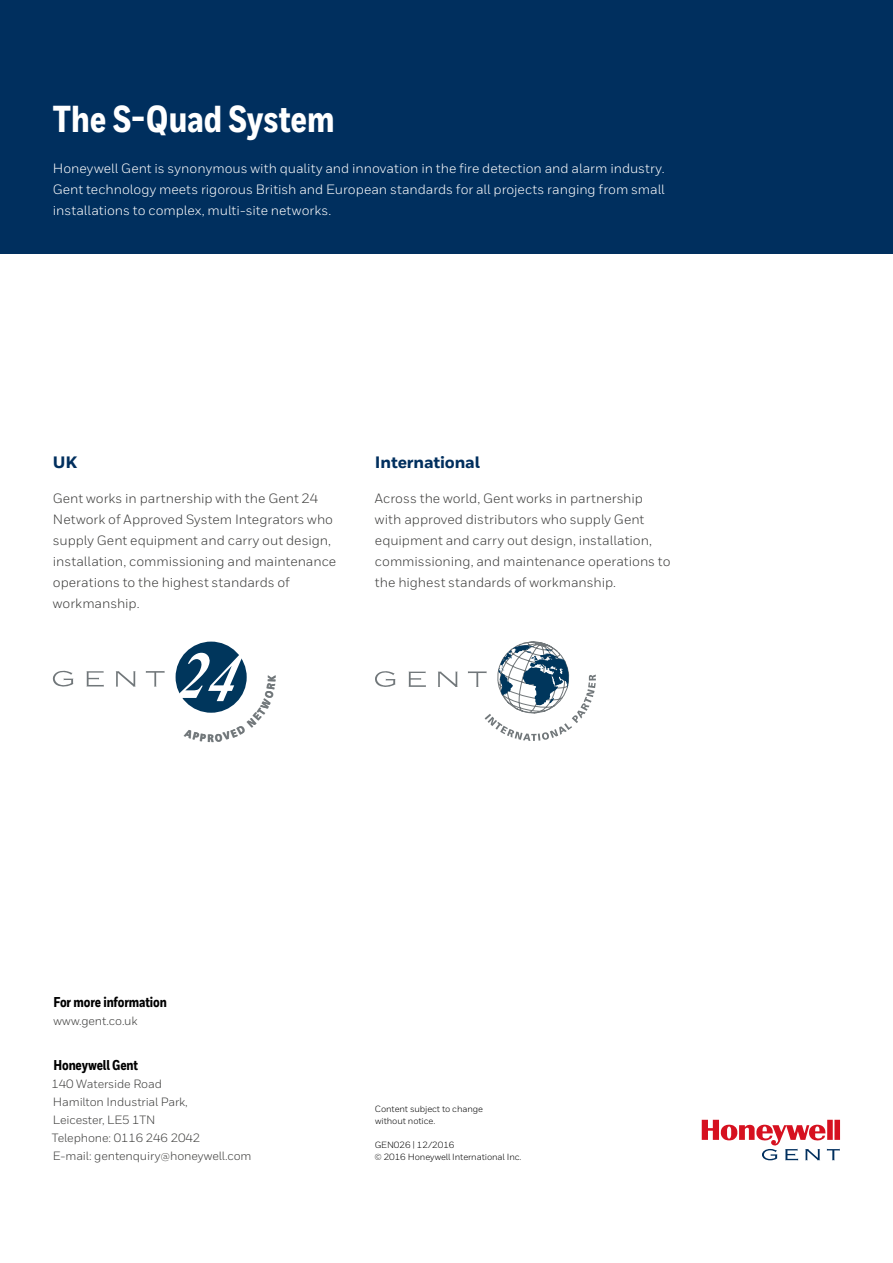
<style>
.page{position:relative;width:893px;height:1263px;background:#fff}
.page>*{position:absolute;margin:0;border:0;box-sizing:border-box;transform-origin:0 0}
.t1{font:800 37.5px "Honeywell Cond";letter-spacing:-.005em;color:#fff}
.t2{font:800 16.5px "Honeywell Sans";letter-spacing:-.01em;color:#002f5e}
.t3{font:800 14.25px "Honeywell Cond";letter-spacing:-.01em;color:#000}
.t4{font:13.5px/21px "Honeywell Sans";color:#3c3c3b}
.t5{font:13.5px/21px "Honeywell Sans";color:#fff;text-align:justify}
.t6{font:12px/18px "Honeywell Sans";letter-spacing:-.01em;color:#3c3c3b}
.t7{font:9px/12px "Honeywell Sans";letter-spacing:-.01em;color:#000}
</style>
<div class="page">
<svg style="left:702px;top:1120px;width:138px;height:40px"></svg>
<div style="left:0;top:0;width:893px;height:254px;background:#002f5e"></div>
<svg style="left:146px;top:671px;width:19px;height:15px"></svg>
<svg style="left:53px;top:670px;width:20px;height:17px"></svg>
<svg style="left:86px;top:671px;width:18px;height:16px"></svg>
<svg style="left:116px;top:671px;width:20px;height:15px"></svg>
<div style="left:176px;top:642px;width:71px;height:71px;background:#00365c;border-radius:50%"></div>
<svg style="left:468px;top:641px;width:128px;height:100px"></svg>
<svg style="left:375px;top:671px;width:21px;height:16px"></svg>
<svg style="left:408px;top:671px;width:18px;height:16px"></svg>
<svg style="left:438px;top:672px;width:20px;height:15px"></svg>
<svg style="left:175px;top:653px;width:72px;height:60px"></svg>
<h1 class="t1" style="left:53px;top:96px;width:283px">The S-Quad System</h1>
<p class="t5" style="left:53px;top:158px;width:613px">Honeywell Gent is synonymous with quality and innovation in the fire detection and alarm industry.<br>Gent technology meets rigorous British and European standards for all projects ranging from small installations to complex, multi-site networks.</p>
<p class="t2" style="left:53px;top:452px;width:26px">UK</p>
<p class="t4" style="left:53px;top:487px;width:285px">Gent works in partnership with the Gent 24<br>Network of Approved System Integrators who supply Gent equipment and carry out design, installation, commissioning and maintenance operations to the highest standards of workmanship.</p>
<p class="t2" style="left:375px;top:452px;width:106px">International</p>
<p class="t4" style="left:375px;top:487px;width:297px">Across the world, Gent works in partnership with approved distributors who supply Gent equipment and carry out design, installation, commissioning, and maintenance operations to the highest standards of workmanship.</p>
<p class="t3" style="left:53px;top:993px;width:115px">For more information</p>
<p class="t6" style="left:53px;top:1012px;width:86px">www.gent.co.uk</p>
<p class="t3" style="left:53px;top:1056px;width:86px">Honeywell Gent</p>
<p class="t6" style="left:52px;top:1075px;width:202px">140 Waterside Road<br>Hamilton Industrial Park,<br>Leicester, LE5 1TN<br>Telephone: 0116 246 2042<br>E-mail: gentenquiry@honeywell.com</p>
<p class="t7" style="left:375px;top:1103px;width:110px">Content subject to change without notice.</p>
<p class="t7" style="left:374px;top:1139px;width:149px">GEN026 | 12/2016<br>© 2016 Honeywell International Inc.</p>
</div>
